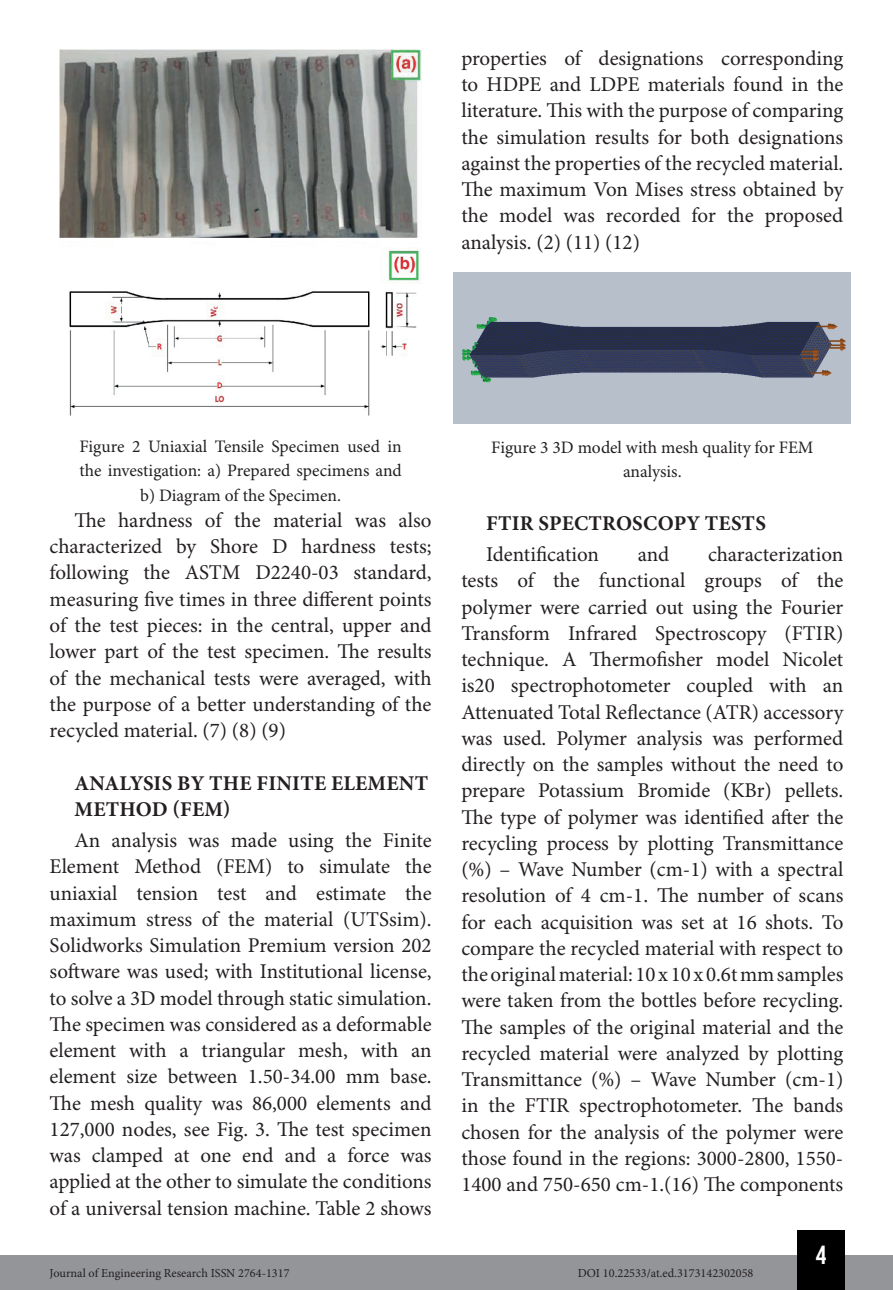
<style>
.page{position:relative;width:893px;height:1290px;background:#fff}
.page>*{position:absolute;margin:0;border:0;box-sizing:border-box;transform-origin:0 0}
.t1{font:26.25px "Bebas Kai";color:#fff}
.t2{font:21px/26.2px "Minion Pro";color:#231f20;text-align:justify}
.t3{font:700 21px/26.2px "Minion Pro";letter-spacing:.01em;color:#231f20}
.t4{font:17.5px/24.5px "Minion Pro";color:#231f20;text-align:center}
.t5{font:12.25px "Minion Pro";color:#231f20}
</style>
<div class="page">
<div style="left:0;top:1255px;width:893px;height:35px;background:#939598"></div>
<div style="left:797px;top:1230px;width:48px;height:60px;background:#000"></div>
<img style="left:60px;top:50px;width:362px;height:187px">
<img style="left:69px;top:250px;width:352px;height:166px">
<img style="left:454px;top:272px;width:397px;height:151px">
<p class="t2" style="left:461px;top:46px;width:384px">properties of designations corresponding to HDPE and LDPE materials found in the literature. This with the purpose of comparing the simulation results for both designations against the properties of the recycled material.<br>The maximum Von Mises stress obtained by the model was recorded for the proposed analysis. (2) (11) (12)</p>
<p class="t4" style="left:79px;top:435px;width:324px">Figure 2 Uniaxial Tensile Specimen used in the investigation: a) Prepared specimens and b) Diagram of the Specimen.</p>
<p class="t2" style="left:50px;top:508px;width:384px;text-indent:25px">The hardness of the material was also characterized by Shore D hardness tests; following the ASTM D2240-03 standard, measuring five times in three different points of the test pieces: in the central, upper and lower part of the test specimen. The results of the mechanical tests were averaged, with the purpose of a better understanding of the recycled material. (7) (8) (9)</p>
<p class="t3" style="left:75px;top:769px;width:355px">ANALYSIS BY THE FINITE ELEMENT<br>METHOD (FEM)</p>
<p class="t2" style="left:50px;top:828px;width:384px;text-indent:25px">An analysis was made using the Finite Element Method (FEM) to simulate the uniaxial tension test and estimate the maximum stress of the material (UTSsim).<br>Solidworks Simulation Premium version 202 software was used; with Institutional license, to solve a 3D model through static simulation.<br>The specimen was considered as a deformable element with a triangular mesh, with an element size between 1.50-34.00 mm base.<br>The mesh quality was 86,000 elements and 127,000 nodes, see Fig. 3. The test specimen was clamped at one end and a force was applied at the other to simulate the conditions of a universal tension machine. Table 2 shows</p>
<p class="t4" style="left:491px;top:436px;width:324px">Figure 3 3D model with mesh quality for FEM analysis.</p>
<p class="t3" style="left:486px;top:510px;width:281px">FTIR SPECTROSCOPY TESTS</p>
<p class="t2" style="left:486px;top:542px;width:114px">Identification</p>
<p class="t2" style="left:638px;top:542px;width:33px">and</p>
<p class="t2" style="left:461px;top:542px;width:384px;text-indent:247px">characterization tests of the functional groups of the polymer were carried out using the Fourier Transform Infrared Spectroscopy (FTIR) technique. A Thermofisher model Nicolet is20 spectrophotometer coupled with an Attenuated Total Reflectance (ATR) accessory was used. Polymer analysis was performed directly on the samples without the need to prepare Potassium Bromide (KBr) pellets.<br>The type of polymer was identified after the recycling process by plotting Transmittance (%) – Wave Number (cm-1) with a spectral resolution of 4 cm-1. The number of scans for each acquisition was set at 16 shots. To compare the recycled material with respect to the original material: 10 x 10 x 0.6t mm samples were taken from the bottles before recycling.<br>The samples of the original material and the recycled material were analyzed by plotting Transmittance (%) – Wave Number (cm-1) in the FTIR spectrophotometer. The bands chosen for the analysis of the polymer were those found in the regions: 3000-2800, 1550- 1400 and 750-650 cm-1.(16) The components</p>
<p class="t1" style="left:816px;top:1241px;width:12px">4</p>
<p class="t5" style="left:50px;top:1266px;width:241px">Journal of Engineering Research ISSN 2764-1317</p>
<p class="t5" style="left:578px;top:1266px;width:177px">DOI 10.22533/at.ed.3173142302058</p>
</div>
